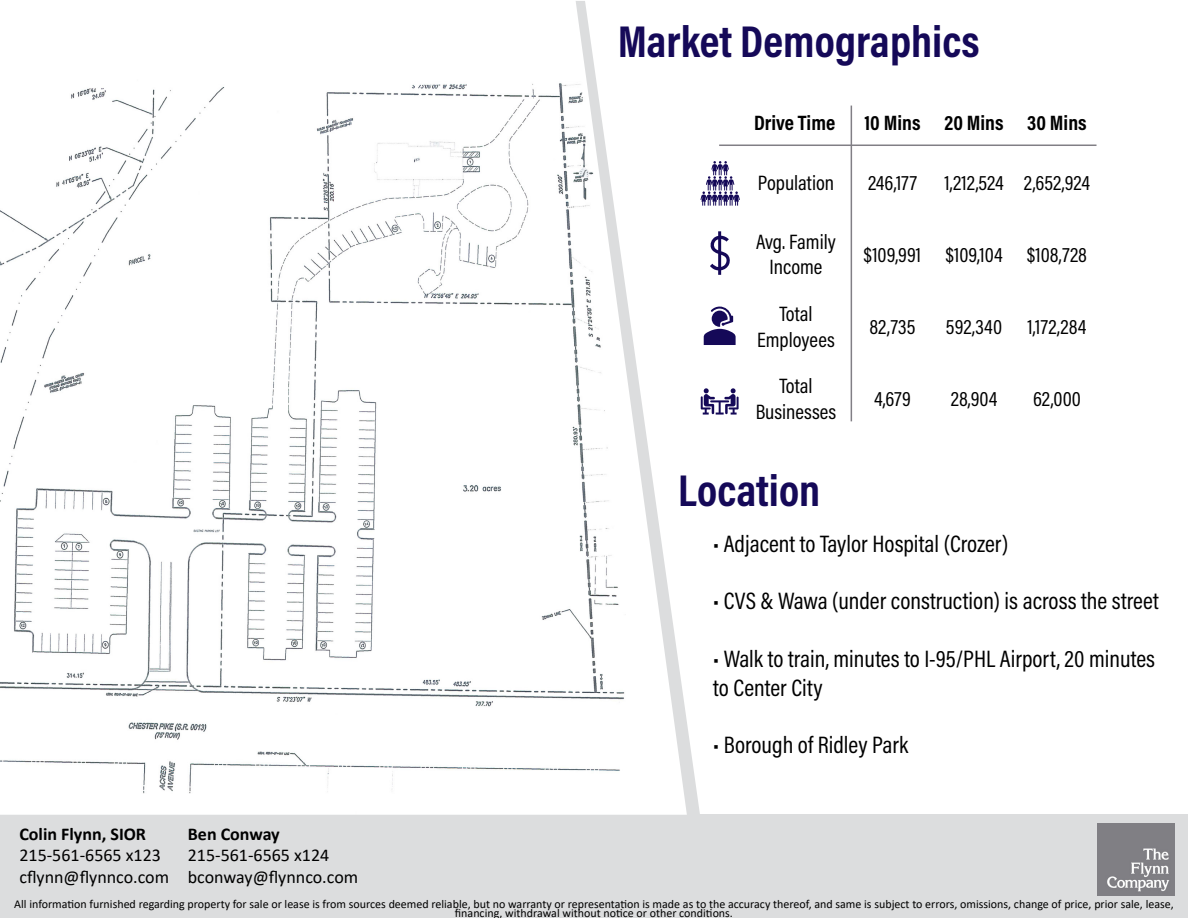
<style>
.page{position:relative;width:1188px;height:918px;background:#fff}
.page>*{position:absolute;margin:0;border:0;box-sizing:border-box;transform-origin:0 0}
.t1{font:700 45px "Acumin Pro Cond";color:#150958}
.t2{font:24px/28.8px "Acumin Pro Cond";color:#000}
.t3{font:21px/25.2px "Acumin Pro Cond";color:#000;text-align:center}
.t4{font:700 21px "Acumin Pro Cond";color:#000}
.t5{font:18px/21.6px "Calibri";color:#000}
.t6{font:700 18px "Calibri";color:#000}
.t7{font:12px/9px "Calibri";color:#000;text-align:center}
</style>
<div class="page">
<div style="left:0;top:815px;width:1188px;height:103px;background:#dcddde"></div>
<img style="left:0;top:1px;width:687px;height:814px">
<img style="left:1098px;top:823px;width:76px;height:72px">
<svg style="left:852px;top:106px;width:245px;height:39px"></svg>
<svg style="left:700px;top:161px;width:40px;height:45px"></svg>
<svg style="left:710px;top:231px;width:20px;height:44px"></svg>
<svg style="left:701px;top:388px;width:38px;height:27px"></svg>
<svg style="left:704px;top:307px;width:32px;height:38px"></svg>
<hr style="left:851px;top:106px;width:1px;height:315px;background:#817f85">
<hr style="left:719px;top:145px;width:378px;height:1px;background:#817f85">
<h1 class="t1" style="left:618px;top:12px;width:364px">Market Demographics</h1>
<h3 class="t4" style="left:754px;top:109px;width:83px">Drive Time</h3>
<h3 class="t4" style="left:864px;top:109px;width:224px">10 Mins 20 Mins 30 Mins</h3>
<h3 class="t3" style="left:758px;top:170px;width:78px">Population</h3>
<h3 class="t3" style="left:868px;top:170px;width:50px">246,177</h3>
<h3 class="t3" style="left:945px;top:170px;width:147px">1,212,524 2,652,924</h3>
<h3 class="t3" style="left:756px;top:229px;width:81px">Avg. Family<br>Income</h3>
<h3 class="t3" style="left:757px;top:301px;width:79px">Total<br>Employees</h3>
<h3 class="t3" style="left:756px;top:373px;width:82px">Total<br>Businesses</h3>
<h1 class="t1" style="left:678px;top:461px;width:144px">Location</h1>
<h3 class="t3" style="left:864px;top:242px;width:225px">$109,991 $109,104 $108,728</h3>
<h3 class="t3" style="left:869px;top:314px;width:48px">82,735</h3>
<h3 class="t3" style="left:946px;top:314px;width:142px">592,340 1,172,284</h3>
<h3 class="t3" style="left:874px;top:386px;width:38px">4,679</h3>
<h3 class="t3" style="left:951px;top:386px;width:48px">28,904</h3>
<h3 class="t3" style="left:1033px;top:386px;width:49px">62,000</h3>
<h2 class="t2" style="left:713px;top:529px;width:297px">• Adjacent to Taylor Hospital (Crozer)</h2>
<h2 class="t2" style="left:713px;top:586px;width:447px">• CVS &amp; Wawa (under construction) is across the street</h2>
<h2 class="t2" style="left:713px;top:644px;width:444px">• Walk to train, minutes to I-95/PHL Airport, 20 minutes to Center City</h2>
<h2 class="t2" style="left:713px;top:730px;width:197px">• Borough of Ridley Park</h2>
<h3 class="t6" style="left:19px;top:821px;width:128px">Colin Flynn, SIOR</h3>
<h3 class="t5" style="left:19px;top:844px;width:151px">215-561-6565 x123 cflynn@flynnco.com</h3>
<h3 class="t6" style="left:188px;top:821px;width:93px">Ben Conway</h3>
<h3 class="t5" style="left:188px;top:844px;width:172px">215-561-6565 x124 bconway@flynnco.com</h3>
<p class="t7" style="left:14px;top:899px;width:1161px">All information furnished regarding property for sale or lease is from sources deemed reliable, but no warranty or representation is made as to the accuracy thereof, and same is subject to errors, omissions, change of price, prior sale, lease, financing, withdrawal without notice or other conditions.</p>
</div>
